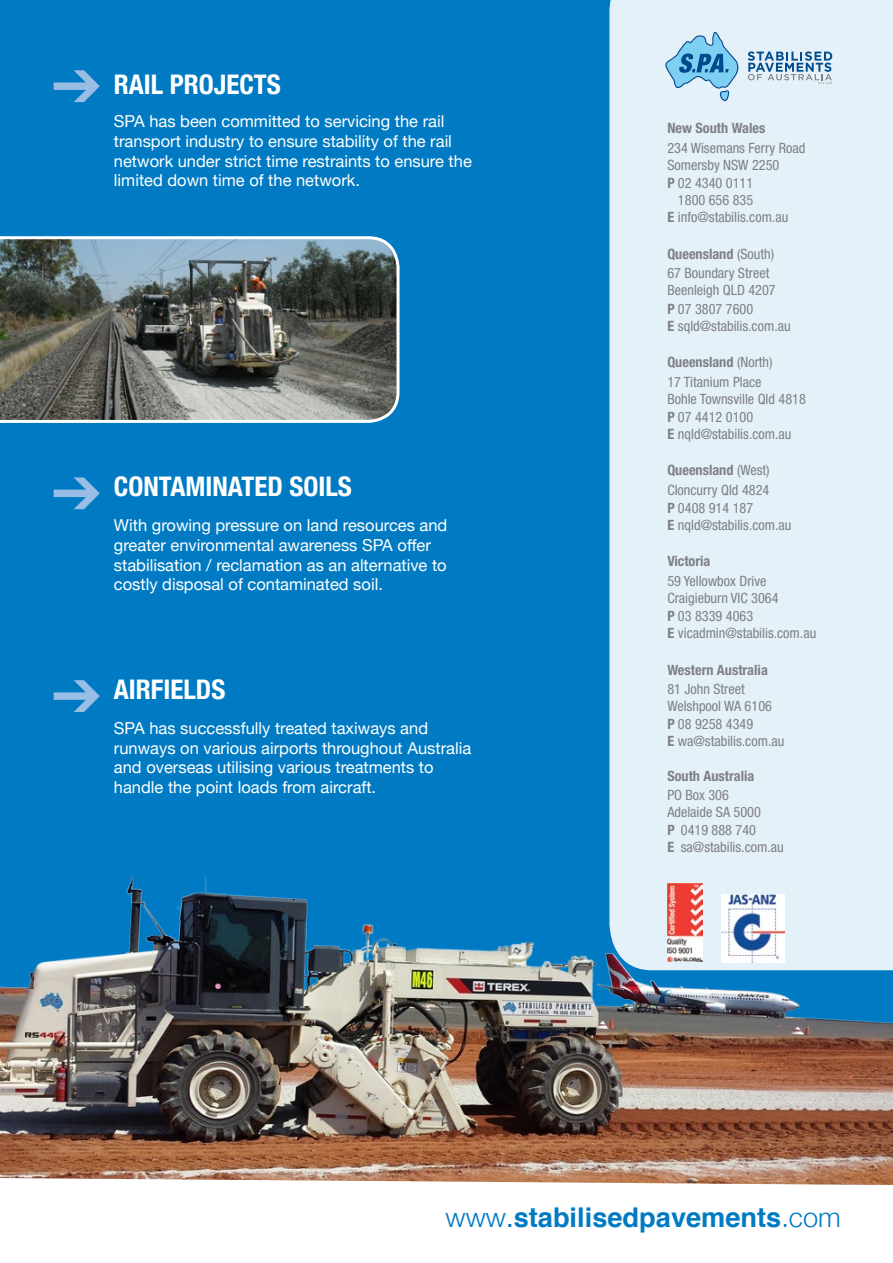
<style>
.page{position:relative;width:893px;height:1263px;background:#007bc3}
.page>*{position:absolute;margin:0;border:0;box-sizing:border-box;transform-origin:0 0}
.t1{font:700 27.15px "Helvetica";color:#007bc3}
.t2{font:700 condensed 27px "Helvetica Neue";color:#fff}
.t3{font:16.5px/19.8px "Helvetica Neue";color:#fff}
.t4{font:condensed 14.25px/17.5px "Helvetica Neue";color:#7e8083}
.t5{font:700 condensed 14.25px "Helvetica Neue";color:#7e8083}
.s1{color:#99bde4}
.s2{font-weight:700}
.s3{font-family:"Helvetica Neue";font-weight:300}
.s4{font-family:"Helvetica Neue";font-weight:400}
</style>
<div class="page">
<div style="left:0;top:1171px;width:893px;height:92px;background:#fff"></div>
<svg style="left:0;top:236px;width:399px;height:187px;background:#6a716f"></svg>
<div style="left:609px;top:0;width:284px;height:857px;background:#e5f1f8"></div>
<img style="left:0;top:857px;width:893px;height:328px">
<svg style="left:748px;top:51px;width:84px;height:33px;background:#a4bfd5"></svg>
<svg style="left:665px;top:32px;width:74px;height:69px;background:#9bcae5"></svg>
<h2 class="t2" style="left:52px;top:62px;width:230px"><span class="s1">➔</span> RAIL PROJECTS</h2>
<p class="t3" style="left:114px;top:110px;width:359px">SPA has been committed to servicing the rail transport industry to ensure stability of the rail network under strict time restraints to ensure the limited down time of the network.</p>
<h2 class="t2" style="left:114px;top:464px;width:239px">CONTAMINATED SOILS</h2>
<p class="t3" style="left:114px;top:514px;width:335px">With growing pressure on land resources and greater environmental awareness SPA offer stabilisation / reclamation as an alternative to costly disposal of contaminated soil.</p>
<h2 class="t2" style="left:114px;top:667px;width:113px">AIRFIELDS</h2>
<p class="t3" style="left:114px;top:717px;width:359px">SPA has successfully treated taxiways and runways on various airports throughout Australia and overseas utilising various treatments to handle the point loads from aircraft.</p>
<p class="t5" style="left:667px;top:120px;width:100px">New South Wales</p>
<p class="t4" style="left:667px;top:139px;width:140px">234 Wisemans Ferry Road</p>
<p class="t4" style="left:667px;top:156px;width:114px">Somersby NSW 2250</p>
<p class="t4" style="left:667px;top:174px;width:87px"><span class="s2">P</span> 02 4340 0111</p>
<p class="t4" style="left:678px;top:191px;width:77px">1800 656 835</p>
<p class="t4" style="left:667px;top:208px;width:122px"><span class="s2">E</span> info@stabilis.com.au</p>
<p class="t4" style="left:667px;top:244px;width:108px;line-height:19.2px"><span class="s2">Queensland</span> (South)<br>67 Boundary Street</p>
<p class="t4" style="left:667px;top:281px;width:125px">Beenleigh QLD 4207<br><span class="s2">P</span> 07 3807 7600<br><span class="s2">E</span> sqld@stabilis.com.au</p>
<p class="t4" style="left:667px;top:353px;width:107px;line-height:19.2px"><span class="s2">Queensland</span> (North)<br>17 Titanium Place</p>
<p class="t4" style="left:667px;top:390px;width:140px">Bohle Townsville Qld 4818<br><span class="s2">P</span> 07 4412 0100<br><span class="s2">E</span> nqld@stabilis.com.au</p>
<p class="t4" style="left:667px;top:461px;width:126px;line-height:18.3px"><span class="s2">Queensland</span> (West)<br>Cloncurry Qld 4824<br><span class="s2">P</span> 0408 914 187<br><span class="s2">E</span> nqld@stabilis.com.au</p>
<p class="t5" style="left:667px;top:553px;width:45px">Victoria</p>
<p class="t4" style="left:667px;top:572px;width:150px">59 Yellowbox Drive<br>Craigieburn VIC 3064<br><span class="s2">P</span> 03 8339 4063<br><span class="s2">E</span> vicadmin@stabilis.com.au</p>
<p class="t5" style="left:667px;top:661px;width:102px">Western Australia</p>
<p class="t4" style="left:667px;top:680px;width:118px">81 John Street<br>Welshpool WA 6106<br><span class="s2">P</span> 08 9258 4349<br><span class="s2">E</span> wa@stabilis.com.au</p>
<p class="t5" style="left:667px;top:767px;width:89px">South Australia</p>
<p class="t4" style="left:667px;top:786px;width:118px">PO Box 306<br>Adelaide SA 5000<br><span class="s2">P</span> 0419 888 740<br><span class="s2">E</span> sa@stabilis.com.au</p>
<h1 class="t1" style="left:446px;top:1195px;width:397px"><span class="s3">www</span><span class="s4">.</span>stabilisedpavements<span class="s3">.com</span></h1>
</div>
